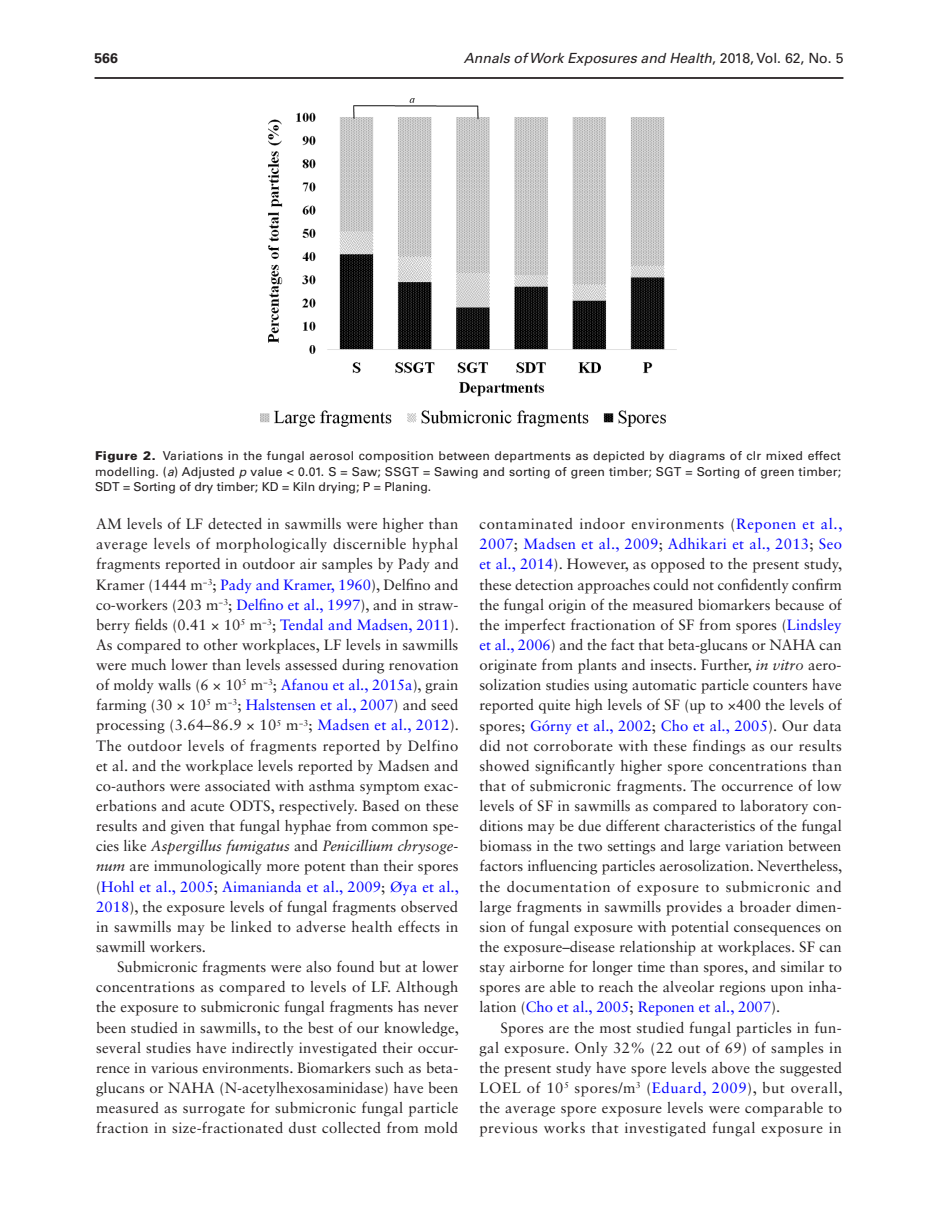
<style>
.page{position:relative;width:938px;height:1221px;background:#fff}
.page>*{position:absolute;margin:0;border:0;box-sizing:border-box;transform-origin:0 0}
.t1{font:14.88px/20.1px "Sabon LT Std";letter-spacing:.02em;color:#231f20;text-align:justify}
.t2{font:italic 14px "Univers LT Std";color:#231f20}
.t3{font:700 14px "Univers LT Std";color:#231f20}
.t4{font:12.25px/15.8px "Univers LT Std";color:#231f20;text-align:justify}
.s1{font-style:normal}
.s2{font-weight:900}
.s3{font-style:italic}
.s4{color:#00f}
</style>
<div class="page">
<hr style="left:94px;top:77px;width:749px;height:2px;background:#231f20">
<img style="left:260px;top:98px;width:417px;height:329px">
<p class="t3" style="left:94px;top:50px;width:25px">566</p>
<p class="t2" style="left:464px;top:50px;width:381px">Annals of Work Exposures and Health<span class="s1">, 2018, Vol. 62, No. 5</span></p>
<p class="t4" style="left:95px;top:448px;width:747px"><span class="s2">Figure 2.</span> Variations in the fungal aerosol composition between departments as depicted by diagrams of clr mixed effect modelling. (<span class="s3">a</span>) Adjusted <span class="s3">p</span> value &lt; 0.01. S = Saw; SSGT = Sawing and sorting of green timber; SGT = Sorting of green timber; SDT = Sorting of dry timber; KD = Kiln drying; P = Planing.</p>
<p class="t1" style="left:96px;top:513px;width:364px">AM levels of LF detected in sawmills were higher than average levels of morphologically discernible hyphal fragments reported in outdoor air samples by Pady and Kramer (1444 m<sup>−3</sup>; <span class="s4">Pady and Kramer, 1960</span>), Delfino and co-workers (203 m<sup>−3</sup>; <span class="s4">Delfino et al., 1997</span>), and in straw&shy;berry fields (0.41 × 10<sup>5</sup> m<sup>−3</sup>; <span class="s4">Tendal and Madsen, 2011</span>).<br>As compared to other workplaces, LF levels in sawmills were much lower than levels assessed during renovation of moldy walls (6 × 10<sup>5</sup> m<sup>−3</sup>; <span class="s4">Afanou et al., 2015a</span>), grain farming (30 × 10<sup>5</sup> m<sup>−3</sup>; <span class="s4">Halstensen et al., 2007</span>) and seed processing (3.64–86.9 × 10<sup>5</sup> m<sup>−3</sup>; <span class="s4">Madsen et al., 2012</span>).<br>The outdoor levels of fragments reported by Delfino et al. and the workplace levels reported by Madsen and co-authors were associated with asthma symptom exac&shy;erbations and acute ODTS, respectively. Based on these results and given that fungal hyphae from common spe&shy;cies like <span class="s3">Aspergillus fumigatus</span> and <span class="s3">Penicillium chrysoge&shy;num</span> are immunologically more potent than their spores (<span class="s4">Hohl et al., 2005</span>; <span class="s4">Aimanianda et al., 2009</span>; <span class="s4">Øya et al., 2018</span>), the exposure levels of fungal fragments observed in sawmills may be linked to adverse health effects in sawmill workers.</p>
<p class="t1" style="left:96px;top:956px;width:364px;text-indent:21px">Submicronic fragments were also found but at lower concentrations as compared to levels of LF. Although the exposure to submicronic fungal fragments has never been studied in sawmills, to the best of our knowledge, several studies have indirectly investigated their occur&shy;rence in various environments. Biomarkers such as beta&shy;glucans or NAHA (N-acetylhexosaminidase) have been measured as surrogate for submicronic fungal particle fraction in size-fractionated dust collected from mold</p>
<p class="t1" style="left:479px;top:513px;width:364px">contaminated indoor environments (<span class="s4">Reponen et al., 2007</span>; <span class="s4">Madsen et al., 2009</span>; <span class="s4">Adhikari et al., 2013</span>; <span class="s4">Seo et al., 2014</span>). However, as opposed to the present study, these detection approaches could not confidently confirm the fungal origin of the measured biomarkers because of the imperfect fractionation of SF from spores (<span class="s4">Lindsley et al., 2006</span>) and the fact that beta-glucans or NAHA can originate from plants and insects. Further, <span class="s3">in vitro</span> aero&shy;solization studies using automatic particle counters have reported quite high levels of SF (up to ×400 the levels of spores; <span class="s4">Górny et al., 2002</span>; <span class="s4">Cho et al., 2005</span>). Our data did not corroborate with these findings as our results showed significantly higher spore concentrations than that of submicronic fragments. The occurrence of low levels of SF in sawmills as compared to laboratory con&shy;ditions may be due different characteristics of the fungal biomass in the two settings and large variation between factors influencing particles aerosolization. Nevertheless, the documentation of exposure to submicronic and large fragments in sawmills provides a broader dimen&shy;sion of fungal exposure with potential consequences on the exposure–disease relationship at workplaces. SF can stay airborne for longer time than spores, and similar to spores are able to reach the alveolar regions upon inha&shy;lation (<span class="s4">Cho et al., 2005</span>; <span class="s4">Reponen et al., 2007</span>).</p>
<p class="t1" style="left:479px;top:1017px;width:364px;text-indent:21px">Spores are the most studied fungal particles in fun&shy;gal exposure. Only 32% (22 out of 69) of samples in the present study have spore levels above the suggested LOEL of 10<sup>5</sup> spores/m<sup>3</sup> (<span class="s4">Eduard, 2009</span>), but overall, the average spore exposure levels were comparable to previous works that investigated fungal exposure in</p>
</div>
